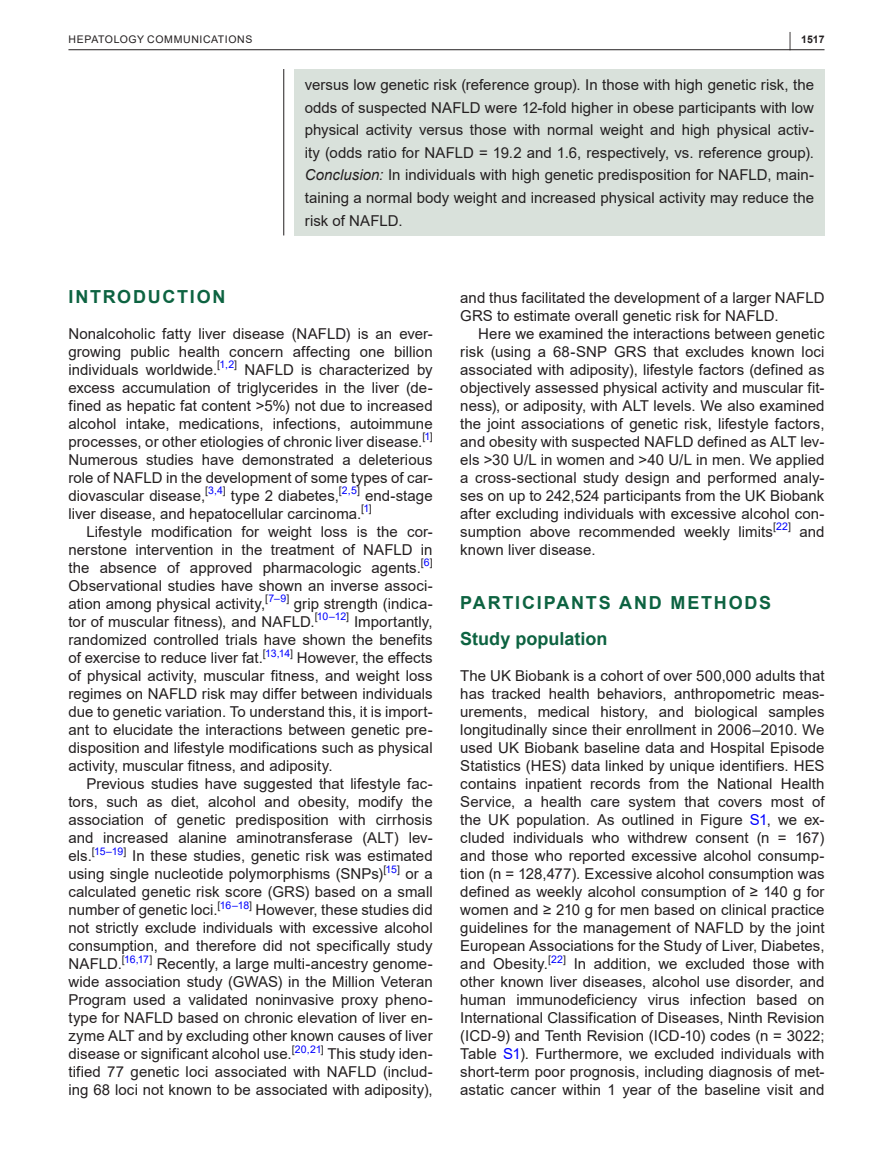
<style>
.page{position:relative;width:893px;height:1174px;background:#fff}
.page>*{position:absolute;margin:0;border:0;box-sizing:border-box;transform-origin:0 0}
.t1{font:700 19.5px "Arial";color:#231f20;scale:.38 1}
.t2{font:700 18px/36px "Arial";letter-spacing:.095em;color:#0d6341}
.t3{font:15px/18px "Arial";letter-spacing:.005em;color:#231f20;text-align:justify}
.t4{font:10.5px "Arial";letter-spacing:-.015em;color:#00f}
.t5{font:10.5px "Arial";letter-spacing:.055em;color:#231f20}
.t6{font:700 10.5px "Arial";color:#231f20}
.s1{font-style:italic}
.s2{color:#231f20}
.s3{color:#00f}
</style>
<div class="page">
<hr style="left:68px;top:49px;width:756px;height:1px;background:#231f20">
<div style="left:294px;top:69px;width:530px;height:167px;background:#d9e1db"></div>
<hr style="left:283px;top:69px;width:1px;height:166px;background:#231f20">
<h1 class="t1" style="left:789px;top:25px;width:7px">|</h1>
<p class="t5" style="left:69px;top:32px;width:185px">HEPATOLOGY COMMUNICATIONS</p>
<p class="t6" style="left:801px;top:32px;width:25px">1517</p>
<p class="t3" style="left:305px;top:74px;width:511px;line-height:22.5px">versus low genetic risk (reference group). In those with high genetic risk, the odds of suspected NAFLD were 12-fold higher in obese participants with low physical activity versus those with normal weight and high physical activ&shy;ity (odds ratio for NAFLD = 19.2 and 1.6, respectively, vs. reference group).<br><span class="s1">Conclusion:</span> In individuals with high genetic predisposition for NAFLD, main&shy;taining a normal body weight and increased physical activity may reduce the risk of NAFLD.</p>
<p class="t2" style="left:68px;top:279px;width:159px">INTRODUCTION</p>
<p class="t3" style="left:68px;top:325px;width:366px">Nonalcoholic fatty liver disease (NAFLD) is an ever&shy;growing public health concern affecting one billion individuals worldwide.</p>
<p class="t4" style="left:217px;top:357px;width:21px"><span class="s2">[</span>1,2<span class="s2">]</span></p>
<p class="t3" style="left:68px;top:361px;width:366px;text-indent:176px">NAFLD is characterized by excess accumulation of triglycerides in the liver (de&shy;fined as hepatic fat content &gt;5%) not due to increased alcohol intake, medications, infections, autoimmune processes, or other etiologies of chronic liver disease.</p>
<p class="t5" style="left:422px;top:429px;width:12px">[<span class="s3">1</span>]</p>
<p class="t3" style="left:68px;top:451px;width:366px">Numerous studies have demonstrated a deleterious role of NAFLD in the development of some types of car&shy;diovascular disease,</p>
<p class="t4" style="left:205px;top:483px;width:22px"><span class="s2">[</span>3,4<span class="s2">]</span></p>
<p class="t3" style="left:231px;top:487px;width:110px">type 2 diabetes,</p>
<p class="t4" style="left:339px;top:483px;width:22px"><span class="s2">[</span>2,5<span class="s2">]</span></p>
<p class="t3" style="left:365px;top:487px;width:69px">end-stage</p>
<p class="t3" style="left:68px;top:505px;width:294px">liver disease, and hepatocellular carcinoma.</p>
<p class="t5" style="left:361px;top:501px;width:12px">[<span class="s3">1</span>]</p>
<p class="t3" style="left:68px;top:523px;width:366px;text-indent:18px">Lifestyle modification for weight loss is the cor&shy;nerstone intervention in the treatment of NAFLD in the absence of approved pharmacologic agents.</p>
<p class="t5" style="left:421px;top:555px;width:13px">[<span class="s3">6</span>]</p>
<p class="t3" style="left:68px;top:577px;width:366px">Observational studies have shown an inverse associ&shy;ation among physical activity,</p>
<p class="t4" style="left:265px;top:591px;width:26px"><span class="s2">[</span>7–9<span class="s2">]</span></p>
<p class="t3" style="left:68px;top:595px;width:366px;text-indent:225px">grip strength (indica&shy;tor of muscular fitness), and NAFLD.</p>
<p class="t4" style="left:315px;top:609px;width:36px"><span class="s2">[</span>10–12<span class="s2">]</span></p>
<p class="t3" style="left:68px;top:613px;width:366px;text-indent:286px">Importantly, randomized controlled trials have shown the benefits of exercise to reduce liver fat.</p>
<p class="t4" style="left:263px;top:645px;width:31px"><span class="s2">[</span>13,14<span class="s2">]</span></p>
<p class="t3" style="left:68px;top:649px;width:366px;text-indent:228px">However, the effects of physical activity, muscular fitness, and weight loss regimes on NAFLD risk may differ between individuals due to genetic variation. To understand this, it is import&shy;ant to elucidate the interactions between genetic pre&shy;disposition and lifestyle modifications such as physical activity, muscular fitness, and adiposity.</p>
<p class="t3" style="left:68px;top:775px;width:366px;text-indent:18px">Previous studies have suggested that lifestyle fac&shy;tors, such as diet, alcohol and obesity, modify the association of genetic predisposition with cirrhosis and increased alanine aminotransferase (ALT) lev&shy;els.</p>
<p class="t4" style="left:92px;top:843px;width:36px"><span class="s2">[</span>15–19<span class="s2">]</span></p>
<p class="t3" style="left:68px;top:847px;width:366px;text-indent:64px">In these studies, genetic risk was estimated using single nucleotide polymorphisms (SNPs)</p>
<p class="t5" style="left:383px;top:861px;width:18px">[<span class="s3">15</span>]</p>
<p class="t3" style="left:68px;top:865px;width:366px;text-indent:337px">or a calculated genetic risk score (GRS) based on a small number of genetic loci.</p>
<p class="t4" style="left:218px;top:897px;width:36px"><span class="s2">[</span>16–18<span class="s2">]</span></p>
<p class="t3" style="left:68px;top:901px;width:366px;text-indent:187px">However, these studies did not strictly exclude individuals with excessive alcohol consumption, and therefore did not specifically study NAFLD.</p>
<p class="t4" style="left:122px;top:951px;width:32px"><span class="s2">[</span>16,17<span class="s2">]</span></p>
<p class="t3" style="left:68px;top:955px;width:366px;text-indent:88px">Recently, a large multi-ancestry genome&shy;wide association study (GWAS) in the Million Veteran Program used a validated noninvasive proxy pheno&shy;type for NAFLD based on chronic elevation of liver en&shy;zyme ALT and by excluding other known causes of liver disease or significant alcohol use.</p>
<p class="t4" style="left:292px;top:1041px;width:34px"><span class="s2">[</span>20,21<span class="s2">]</span></p>
<p class="t3" style="left:68px;top:1045px;width:366px;text-indent:259px">This study iden&shy;tified 77 genetic loci associated with NAFLD (includ&shy;ing 68 loci not known to be associated with adiposity),</p>
<p class="t3" style="left:460px;top:289px;width:366px">and thus facilitated the development of a larger NAFLD<br>GRS to estimate overall genetic risk for NAFLD.</p>
<p class="t3" style="left:460px;top:325px;width:366px;text-indent:18px">Here we examined the interactions between genetic risk (using a 68-SNP GRS that excludes known loci associated with adiposity), lifestyle factors (defined as objectively assessed physical activity and muscular fit&shy;ness), or adiposity, with ALT levels. We also examined the joint associations of genetic risk, lifestyle factors, and obesity with suspected NAFLD defined as ALT lev&shy;els &gt;30 U/L in women and &gt;40 U/L in men. We applied a cross-sectional study design and performed analy&shy;ses on up to 242,524 participants from the UK Biobank after excluding individuals with excessive alcohol con&shy;sumption above recommended weekly limits</p>
<p class="t5" style="left:773px;top:519px;width:19px">[<span class="s3">22</span>]</p>
<p class="t3" style="left:799px;top:523px;width:27px">and</p>
<p class="t3" style="left:460px;top:541px;width:137px">known liver disease.</p>
<p class="t2" style="left:460px;top:585px;width:312px">PARTICIPANTS AND METHODS<br>Study population</p>
<p class="t3" style="left:460px;top:667px;width:366px">The UK Biobank is a cohort of over 500,000 adults that has tracked health behaviors, anthropometric meas&shy;urements, medical history, and biological samples longitudinally since their enrollment in 2006–2010. We used UK Biobank baseline data and Hospital Episode Statistics (HES) data linked by unique identifiers. HES contains inpatient records from the National Health Service, a health care system that covers most of the UK population. As outlined in Figure <span class="s3">S1</span>, we ex&shy;cluded individuals who withdrew consent (n = 167) and those who reported excessive alcohol consump&shy;tion (n = 128,477). Excessive alcohol consumption was defined as weekly alcohol consumption of ≥ 140 g for women and ≥ 210 g for men based on clinical practice guidelines for the management of NAFLD by the joint European Associations for the Study of Liver, Diabetes, and Obesity.</p>
<p class="t5" style="left:548px;top:951px;width:19px">[<span class="s3">22</span>]</p>
<p class="t3" style="left:460px;top:955px;width:366px;text-indent:113px">In addition, we excluded those with other known liver diseases, alcohol use disorder, and human immunodeficiency virus infection based on International Classification of Diseases, Ninth Revision (ICD-9) and Tenth Revision (ICD-10) codes (n = 3022; Table <span class="s3">S1</span>). Furthermore, we excluded individuals with short-term poor prognosis, including diagnosis of met&shy;astatic cancer within 1 year of the baseline visit and</p>
</div>
